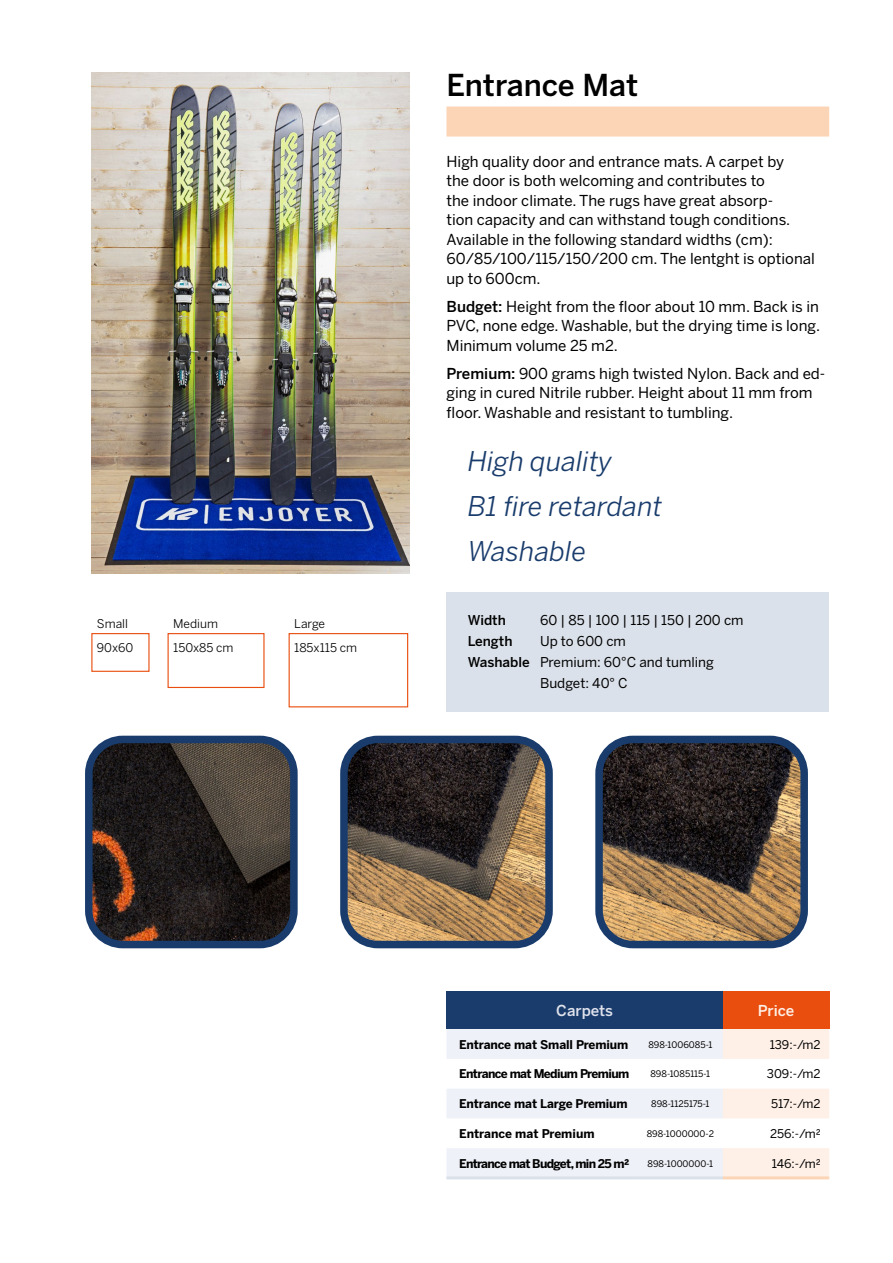
<style>
.page{position:relative;width:893px;height:1263px;background:#fff}
.page>*{position:absolute;margin:0;border:0;box-sizing:border-box;transform-origin:0 0}
.Produktnamn{font:500 30px "Benton Sans";color:#000}
.Argument{font:italic 27px "Benton Sans";color:#193c6c}
.Produktbeskrivning{font:15px/19.5px "Benton Sans";color:#000}
.Tabell-rubrik-ställn{font:500 15px "Benton Sans";color:#dfe1eb}
.Tabell-rubrik-Tillsa{font:500 15px "Benton Sans";letter-spacing:-.005em;color:#fef0e7}
.Produktfakta{font:13.5px "Benton Sans";color:#000}
.Produktfakta-2{font:500 13.5px "Benton Sans";color:#000}
.Generell-Storlek{font:700 12px "Benton Sans";letter-spacing:-.025em;color:#000}
.Genrell-Pris{font:12px "Benton Sans";color:#000}
.Bild_Txt{font:12px "Benton Sans";color:#000}
.Generell-Storlek-2{font:700 12px "Benton Sans";letter-spacing:-.06em;color:#000}
.Generell-Storlek-3{font:700 12px "Benton Sans";letter-spacing:-.05em;color:#000}
.Generell-Storlek-4{font:700 12px "Benton Sans";color:#000}
.Generell-ArtNr{font:9px "Benton Sans";color:#000}
.s1{font-weight:500}
</style>
<div class="page">
<img style="left:604px;top:745px;width:195px;height:194px">
<div style="left:595px;top:736px;width:213px;height:212px;border:8px solid #193c6c;border-radius:34px"></div>
<img style="left:94px;top:745px;width:195px;height:194px">
<div style="left:85px;top:736px;width:213px;height:212px;border:8px solid #193c6c;border-radius:34px"></div>
<img style="left:349px;top:745px;width:195px;height:194px">
<div style="left:340px;top:736px;width:213px;height:212px;border:8px solid #193c6c;border-radius:34px"></div>
<div style="left:91px;top:633px;width:59px;height:39px;border:1px solid #e94e0f"></div>
<div style="left:168px;top:633px;width:97px;height:55px;border:1px solid #e94e0f"></div>
<div style="left:289px;top:633px;width:119px;height:74px;border:1px solid #e94e0f"></div>
<img style="left:91px;top:72px;width:318px;height:502px">
<div style="left:446px;top:992px;width:277px;height:37px;background:#193c6c"></div>
<hr style="left:638px;top:1176px;width:85px;height:3px;background:#dbe1ea">
<hr style="left:446px;top:1176px;width:192px;height:3px;background:#dbe1ea">
<div style="left:723px;top:992px;width:106px;height:37px;background:#e94e0f"></div>
<svg style="left:446px;top:1029px;width:383px;height:149px"></svg>
<hr style="left:723px;top:1176px;width:106px;height:3px;background:#fcd4b6">
<div style="left:446px;top:107px;width:383px;height:30px;background:#fcd4b6"></div>
<div style="left:446px;top:593px;width:383px;height:56px;background:#dbe1ea"></div>
<div style="left:446px;top:635px;width:383px;height:56px;background:#dbe1ea"></div>
<div style="left:446px;top:656px;width:383px;height:56px;background:#dbe1ea"></div>
<p class="Bild_Txt" style="left:97px;top:617px;width:33px">Small</p>
<p class="Bild_Txt" style="left:97px;top:640px;width:38px">90x60</p>
<p class="Bild_Txt" style="left:173px;top:617px;width:46px">Medium</p>
<p class="Bild_Txt" style="left:173px;top:640px;width:62px">150x85 cm</p>
<p class="Bild_Txt" style="left:294px;top:617px;width:32px">Large</p>
<p class="Bild_Txt" style="left:294px;top:640px;width:64px">185x115 cm</p>
<p class="Produktnamn" style="left:446px;top:67px;width:193px">Entrance Mat</p>
<p class="Produktbeskrivning" style="left:446px;top:152px;width:370px">High quality door and entrance mats. A carpet by<br>the door is both welcoming and contributes to<br>the indoor climate. The rugs have great absorp-<br>tion capacity and can withstand tough conditions.<br>Available in the following standard widths (cm):<br>60/85/100/115/150/200 cm. The lentght is optional up to 600cm.</p>
<p class="Produktbeskrivning" style="left:446px;top:297px;width:375px;text-align:justify"><span class="s1">Budget:</span> Height from the floor about 10 mm. Back is in PVC, none edge. Washable, but the drying time is long.<br>Minimum volume 25 m2.</p>
<p class="Produktbeskrivning" style="left:446px;top:364px;width:380px"><span class="s1">Premium:</span> 900 grams high twisted Nylon. Back and ed&shy;ging in cured Nitrile rubber. Height about 11 mm from floor. Washable and resistant to tumbling.</p>
<p class="Argument" style="left:468px;top:445px;width:146px">High quality</p>
<p class="Argument" style="left:468px;top:490px;width:196px">B1 fire retardant</p>
<p class="Argument" style="left:468px;top:535px;width:120px">Washable</p>
<p class="Produktfakta-2" style="left:468px;top:611px;width:40px">Width</p>
<p class="Produktfakta" style="left:540px;top:612px;width:205px">60 | 85 | 100 | 115 | 150 | 200 cm</p>
<p class="Produktfakta-2" style="left:468px;top:632px;width:46px">Length</p>
<p class="Produktfakta" style="left:540px;top:633px;width:87px">Up to 600 cm</p>
<p class="Produktfakta" style="left:468px;top:654px;width:248px"><span class="s1">Washable</span> Premium: 60°C and tumling</p>
<p class="Produktfakta" style="left:540px;top:675px;width:89px">Budget: 40° C</p>
<p class="Tabell-rubrik-ställn" style="left:556px;top:1002px;width:58px">Carpets</p>
<p class="Generell-Storlek" style="left:459px;top:1037px;width:171px">Entrance mat Small Premium</p>
<p class="Generell-ArtNr" style="left:648px;top:1039px;width:66px">898-1006085-1</p>
<p class="Generell-Storlek-3" style="left:459px;top:1066px;width:172px">Entrance mat Medium Premium</p>
<p class="Generell-ArtNr" style="left:650px;top:1068px;width:61px">898-1085115-1</p>
<p class="Generell-Storlek" style="left:459px;top:1096px;width:170px">Entrance mat Large Premium</p>
<p class="Generell-ArtNr" style="left:651px;top:1098px;width:60px">898-1125175-1</p>
<p class="Generell-Storlek-4" style="left:459px;top:1126px;width:137px">Entrance mat Premium</p>
<p class="Generell-ArtNr" style="left:647px;top:1128px;width:69px">898-1000000-2</p>
<p class="Generell-Storlek-2" style="left:459px;top:1156px;width:172px">Entrance mat Budget, min 25 m2</p>
<p class="Generell-ArtNr" style="left:648px;top:1158px;width:67px">898-1000000-1</p>
<p class="Tabell-rubrik-Tillsa" style="left:758px;top:1002px;width:38px">Price</p>
<p class="Genrell-Pris" style="left:770px;top:1037px;width:53px">139:-/m2</p>
<p class="Genrell-Pris" style="left:767px;top:1067px;width:55px">309:-/m2</p>
<p class="Genrell-Pris" style="left:771px;top:1097px;width:51px">517:-/m2</p>
<p class="Genrell-Pris" style="left:770px;top:1126px;width:52px">256:-/m2</p>
<p class="Genrell-Pris" style="left:772px;top:1156px;width:50px">146:-/m2</p>
</div>
